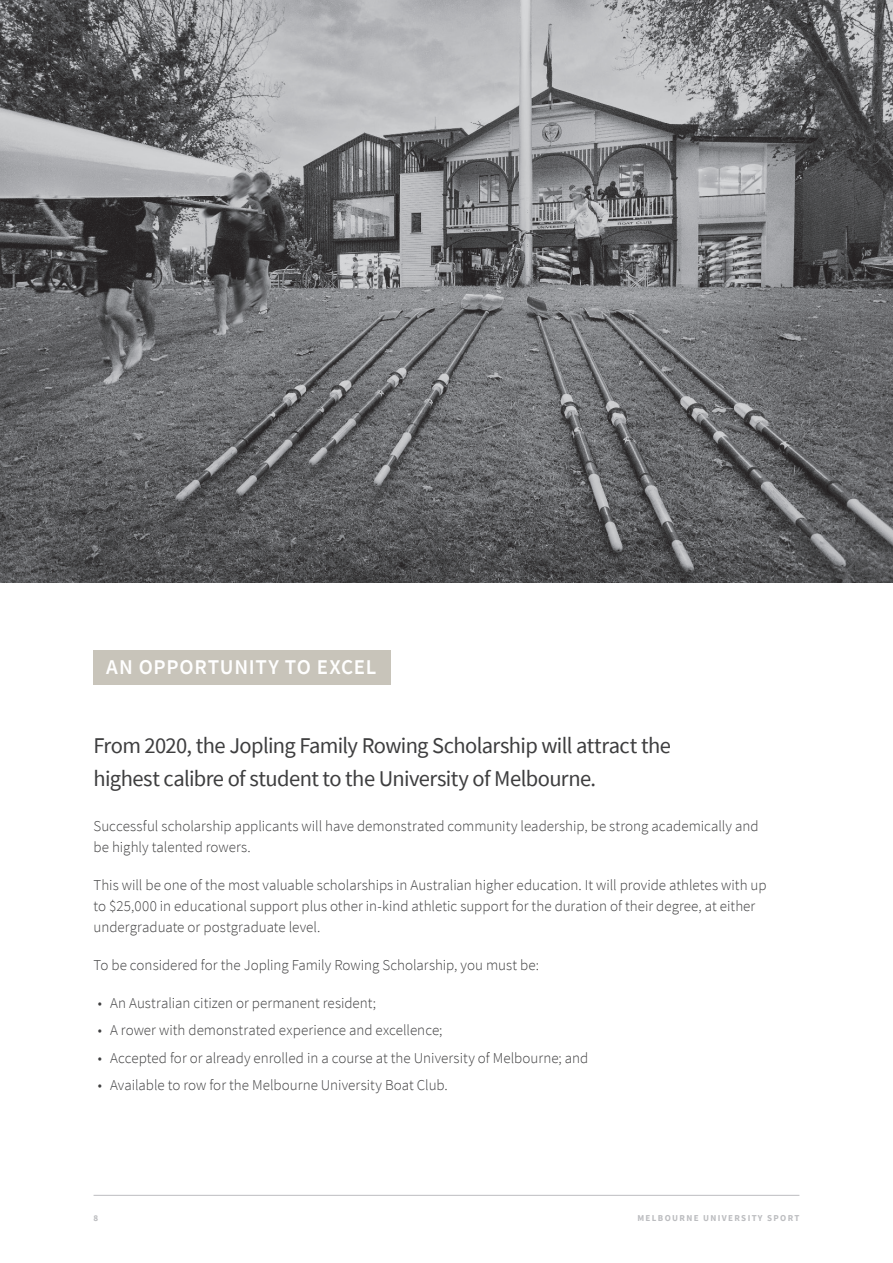
<style>
.page{position:relative;width:893px;height:1263px;background:#fff}
.page>*{position:absolute;margin:0;border:0;box-sizing:border-box;transform-origin:0 0}
.H0___Large_Section_L{font:22.5px/33px "Source Sans Pro";letter-spacing:-.03em;color:#3e3e3f}
.H2a___Block_Paragrap{font:600 21px "Source Sans Pro";letter-spacing:.035em;color:#fff}
.B1___Body__Source_Sa{font:300 15px/21px "Source Sans Pro";color:#3e3e3f}
.B2___Bullets__Source{font:300 15px "Source Sans Pro";color:#3e3e3f}
.t1{font:700 9px "Source Sans Pro";letter-spacing:.15em;color:#bcbdc0}
</style>
<div class="page">
<hr style="left:94px;top:1195px;width:705px;height:1px;background:#bcbdc0">
<img style="left:0;top:0;width:893px;height:583px">
<div style="left:94px;top:651px;width:297px;height:34px;background:#c8c4ba"></div>
<p class="H2a___Block_Paragrap" style="left:106px;top:653px;width:272px">AN OPPORTUNITY TO EXCEL</p>
<p class="H0___Large_Section_L" style="left:94px;top:728px;width:579px">From 2020, the Jopling Family Rowing Scholarship will attract the highest calibre of student to the University of Melbourne.</p>
<p class="B1___Body__Source_Sa" style="left:94px;top:815px;width:667px">Successful scholarship applicants will have demonstrated community leadership, be strong academically and be highly talented rowers.</p>
<p class="B1___Body__Source_Sa" style="left:94px;top:874px;width:674px">This will be one of the most valuable scholarships in Australian higher education. It will provide athletes with up to $25,000 in educational support plus other in-kind athletic support for the duration of their degree, at either undergraduate or postgraduate level.</p>
<p class="B1___Body__Source_Sa" style="left:94px;top:954px;width:447px">To be considered for the Jopling Family Rowing Scholarship, you must be:</p>
<p class="B2___Bullets__Source" style="left:98px;top:994px;width:280px">• An Australian citizen or permanent resident;</p>
<p class="B2___Bullets__Source" style="left:98px;top:1021px;width:346px">• A rower with demonstrated experience and excellence;</p>
<p class="B2___Bullets__Source" style="left:98px;top:1048px;width:492px">• Accepted for or already enrolled in a course at the University of Melbourne; and</p>
<p class="B2___Bullets__Source" style="left:98px;top:1076px;width:351px">• Available to row for the Melbourne University Boat Club.</p>
<p class="t1" style="left:94px;top:1212px;width:6px">8</p>
<p class="t1" style="left:637px;top:1212px;width:163px">MELBOURNE UNIVERSITY SPORT</p>
</div>
